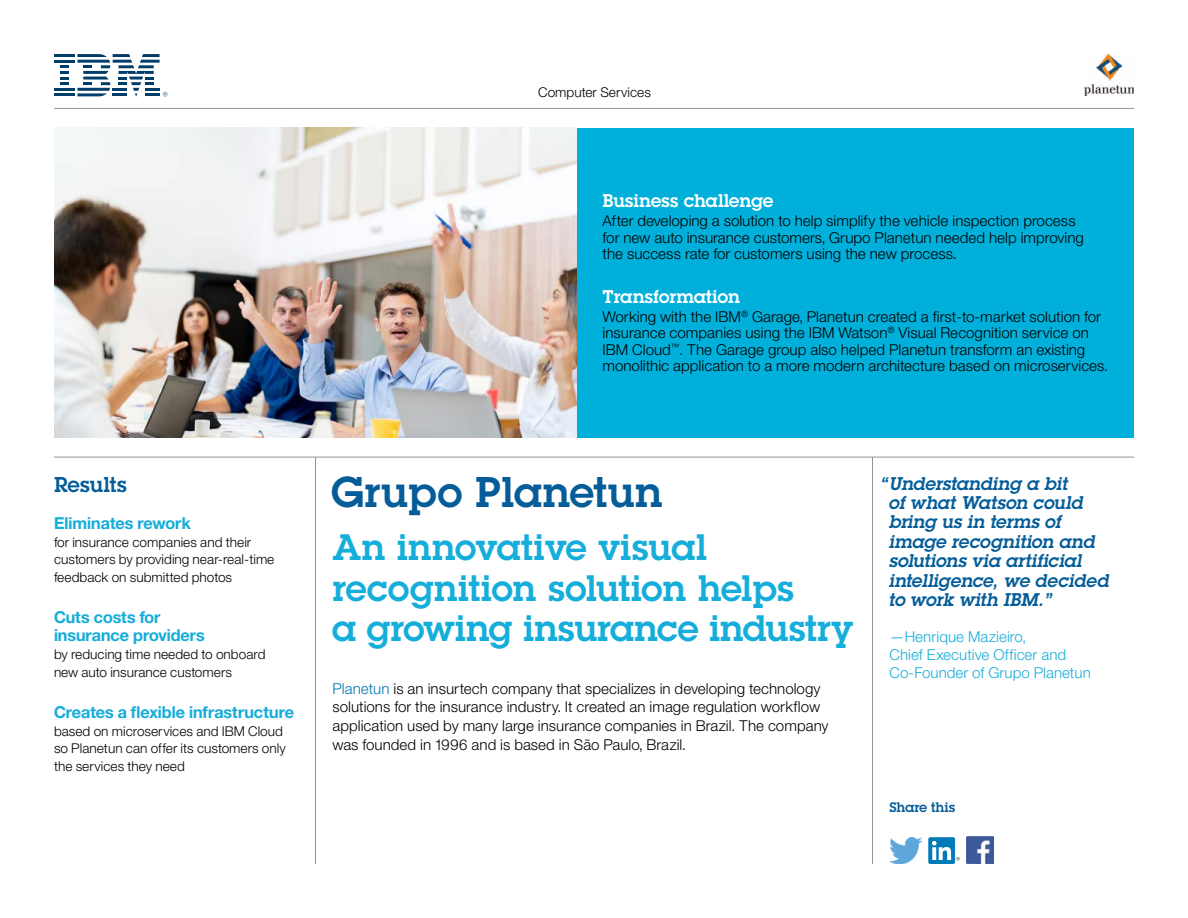
<style>
.page{position:relative;width:1188px;height:918px;background:#fff}
.page>*{position:absolute;margin:0;border:0;box-sizing:border-box;transform-origin:0 0}
.t1{font:42px "Lubalin Demifor IBM";color:#045d99}
.t2{font:36px/40.5px "Lubalin Demifor IBM";color:#15adda}
.t3{font:21px "Lubalin Demifor IBM";color:#045d99}
.t4{font:18px/19.5px "Lubalin Demi Italicfor IBM";color:#045d99}
.t5{font:18px "Lubalin Demifor IBM";color:#fff}
.t6{font:16.5px/18px "Helv Neue Boldfor IBM";color:#15adda}
.t7{font:15px/16.5px "Helv Neue Lightfor IBM";color:#000}
.t8{font:15px/18px "Helv Neue Lightfor IBM";color:#15adda}
.t9{font:13.5px/17.2px "Helv Neue Lightfor IBM";color:#000}
.t10{font:13.5px "Lubalin Demifor IBM";color:#045d99}
.s1{color:#0075b2}
</style>
<div class="page">
<hr style="left:315px;top:457px;width:1px;height:407px;background:#949598">
<hr style="left:872px;top:457px;width:1px;height:407px;background:#949598">
<hr style="left:54px;top:108px;width:1080px;height:1px;background:#949598">
<hr style="left:54px;top:457px;width:1080px;height:1px;background:#949598">
<div style="left:577px;top:128px;width:557px;height:310px;background:#00b0da"></div>
<img style="left:54px;top:128px;width:523px;height:310px">
<img style="left:890px;top:838px;width:32px;height:26px">
<div style="left:928px;top:837px;width:27px;height:27px;background:#007bb6;border-radius:2px"></div>
<svg style="left:932px;top:841px;width:28px;height:20px"></svg>
<img style="left:966px;top:837px;width:27px;height:27px">
<hr style="left:54px;top:54px;width:21px;height:3px;background:#003d69">
<hr style="left:54px;top:60px;width:21px;height:3px;background:#003d69">
<hr style="left:54px;top:88px;width:21px;height:3px;background:#003d69">
<svg style="left:60px;top:65px;width:9px;height:20px"></svg>
<hr style="left:54px;top:93px;width:21px;height:3px;background:#003d69">
<svg style="left:77px;top:54px;width:90px;height:43px"></svg>
<img style="left:1084px;top:54px;width:50px;height:42px">
<p class="t9" style="left:538px;top:83px;width:114px">Computer Services</p>
<p class="t5" style="left:603px;top:189px;width:172px">Business challenge</p>
<p class="t7" style="left:603px;top:212px;width:483px">After developing a solution to help simplify the vehicle inspection process for new auto insurance customers, Grupo Planetun needed help improving the success rate for customers using the new process.</p>
<p class="t5" style="left:603px;top:284px;width:139px">Transformation</p>
<p class="t7" style="left:603px;top:308px;width:507px">Working with the IBM<sup>®</sup> Garage, Planetun created a first-to-market solution for insurance companies using the IBM Watson<sup>®</sup> Visual Recognition service on IBM Cloud<sup>™</sup>. The Garage group also helped Planetun transform an existing monolithic application to a more modern architecture based on microservices.</p>
<h3 class="t3" style="left:54px;top:470px;width:74px">Results</h3>
<p class="t6" style="left:54px;top:514px;width:138px">Eliminates rework</p>
<p class="t9" style="left:54px;top:533px;width:222px">for insurance companies and their customers by providing near-real-time feedback on submitted photos</p>
<p class="t6" style="left:54px;top:608px;width:152px">Cuts costs for insurance providers</p>
<p class="t9" style="left:54px;top:646px;width:213px">by reducing time needed to onboard new auto insurance customers</p>
<p class="t6" style="left:54px;top:703px;width:242px">Creates a flexible infrastructure</p>
<p class="t9" style="left:54px;top:723px;width:233px">based on microservices and IBM Cloud so Planetun can offer its customers only the services they need</p>
<h1 class="t1" style="left:333px;top:464px;width:332px">Grupo Planetun</h1>
<h2 class="t2" style="left:333px;top:526px;width:523px">An innovative visual recognition solution helps<br>a growing insurance industry</h2>
<p class="t7" style="left:333px;top:679px;width:498px;line-height:18.8px"><span class="s1">Planetun</span> is an insurtech company that specializes in developing technology solutions for the insurance industry. It created an image regulation workflow application used by many large insurance companies in Brazil. The company was founded in 1996 and is based in São Paulo, Brazil.</p>
<p class="t4" style="left:890px;top:473px;width:222px;text-indent:-8px">“Understanding a bit<br>of what Watson could bring us in terms of image recognition and solutions via artificial intelligence, we decided to work with IBM.”</p>
<p class="t8" style="left:890px;top:627px;width:203px">—Henrique Mazieiro,<br>Chief Executive Officer and<br>Co-Founder of Grupo Planetun</p>
<p class="t10" style="left:890px;top:798px;width:67px">Share this</p>
</div>
